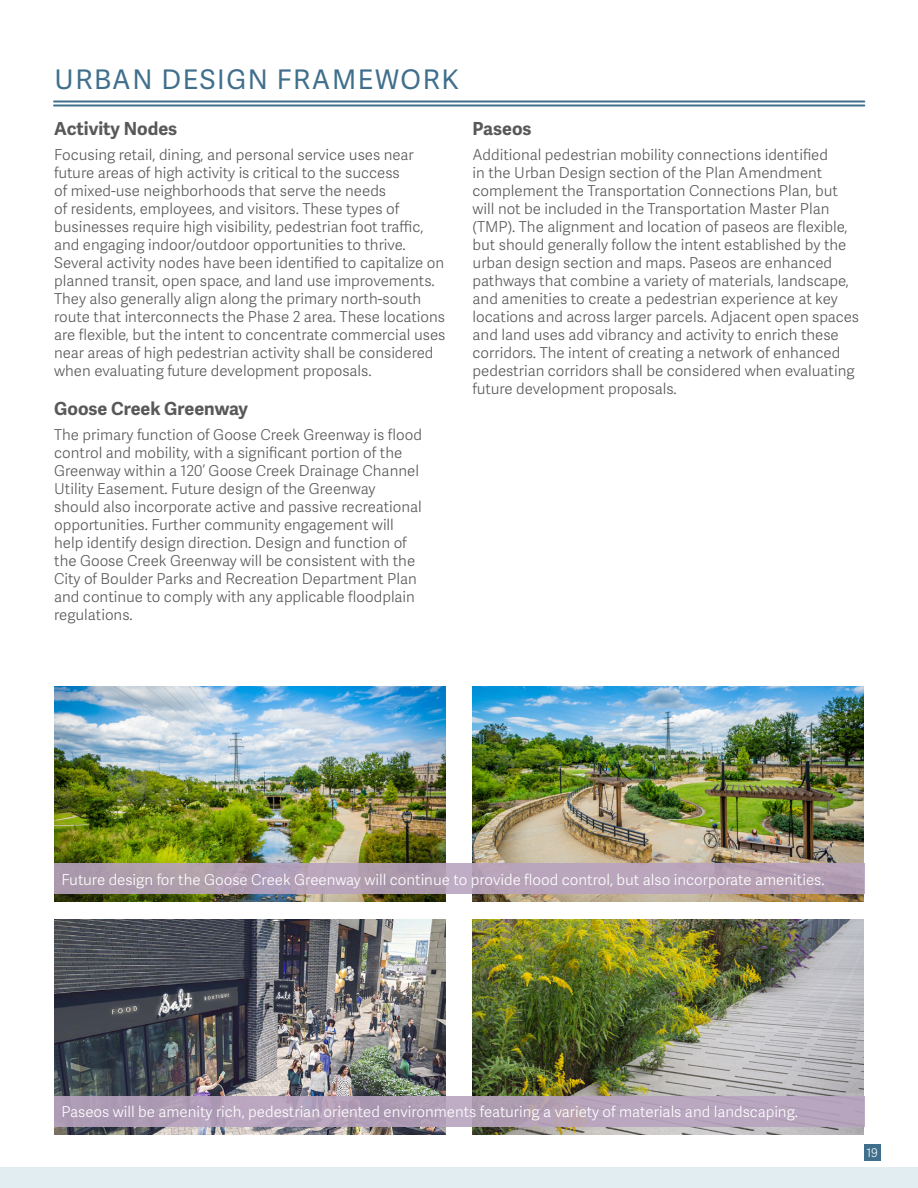
<style>
.page{position:relative;width:918px;height:1188px;background:#fff}
.page>*{position:absolute;margin:0;border:0;box-sizing:border-box;transform-origin:0 0}
.t1{font:27px "Adelle Sans";letter-spacing:.06em;color:#406f8c}
.Paragraph_Header{font:700 18px "Adelle Sans";color:#595959}
.Paragraph_Text{font:300 15px/18px "Adelle Sans";color:#595959}
.Callout_Text{font:300 15px "Adelle Sans";color:#fff}
.Paragraph_Text-2{font:300 12px "Adelle Sans";color:#fff}
</style>
<div class="page">
<div style="left:0;top:1167px;width:918px;height:21px;background:#e2edf2"></div>
<img style="left:54px;top:919px;width:392px;height:215px">
<img style="left:472px;top:919px;width:392px;height:215px">
<img style="left:54px;top:686px;width:392px;height:215px">
<img style="left:472px;top:686px;width:392px;height:215px">
<div style="left:54px;top:1096px;width:810px;height:30px;background:#b8a3bf"></div>
<div style="left:54px;top:864px;width:810px;height:30px;background:#b4a1b4"></div>
<div style="left:864px;top:1144px;width:16px;height:17px;background:#406f8c"></div>
<hr style="left:54px;top:101px;width:810px;height:1px;background:#406f8c">
<hr style="left:54px;top:105px;width:810px;height:1px;background:#406f8c">
<p class="t1" style="left:54px;top:64px;width:406px">URBAN DESIGN FRAMEWORK</p>
<p class="Paragraph_Header" style="left:54px;top:118px;width:124px">Activity Nodes</p>
<p class="Paragraph_Text" style="left:54px;top:146px;width:393px">Focusing retail, dining, and personal service uses near future areas of high activity is critical to the success<br>of mixed-use neighborhoods that serve the needs<br>of residents, employees, and visitors. These types of businesses require high visibility, pedestrian foot traffic, and engaging indoor/outdoor opportunities to thrive.<br>Several activity nodes have been identified to capitalize on planned transit, open space, and land use improvements.<br>They also generally align along the primary north-south route that interconnects the Phase 2 area. These locations are flexible, but the intent to concentrate commercial uses near areas of high pedestrian activity shall be considered when evaluating future development proposals.</p>
<p class="Paragraph_Header" style="left:54px;top:398px;width:195px">Goose Creek Greenway</p>
<p class="Paragraph_Text" style="left:54px;top:426px;width:369px">The primary function of Goose Creek Greenway is flood control and mobility, with a significant portion of the Greenway within a 120’ Goose Creek Drainage Channel Utility Easement. Future design of the Greenway should also incorporate active and passive recreational opportunities. Further community engagement will help identify design direction. Design and function of the Goose Creek Greenway will be consistent with the City of Boulder Parks and Recreation Department Plan and continue to comply with any applicable floodplain regulations.</p>
<p class="Paragraph_Header" style="left:473px;top:118px;width:60px">Paseos</p>
<p class="Paragraph_Text" style="left:473px;top:146px;width:388px">Additional pedestrian mobility connections identified<br>in the Urban Design section of the Plan Amendment complement the Transportation Connections Plan, but will not be included in the Transportation Master Plan (TMP). The alignment and location of paseos are flexible, but should generally follow the intent established by the urban design section and maps. Paseos are enhanced pathways that combine a variety of materials, landscape, and amenities to create a pedestrian experience at key locations and across larger parcels. Adjacent open spaces and land uses add vibrancy and activity to enrich these corridors. The intent of creating a network of enhanced pedestrian corridors shall be considered when evaluating future development proposals.</p>
<p class="Callout_Text" style="left:62px;top:871px;width:765px">Future design for the Goose Creek Greenway will continue to provide flood control, but also incorporate amenities.</p>
<p class="Callout_Text" style="left:62px;top:1103px;width:738px">Paseos will be amenity rich, pedestrian oriented environments featuring a variety of materials and landscaping.</p>
<p class="Paragraph_Text-2" style="left:866px;top:1146px;width:13px">19</p>
</div>
